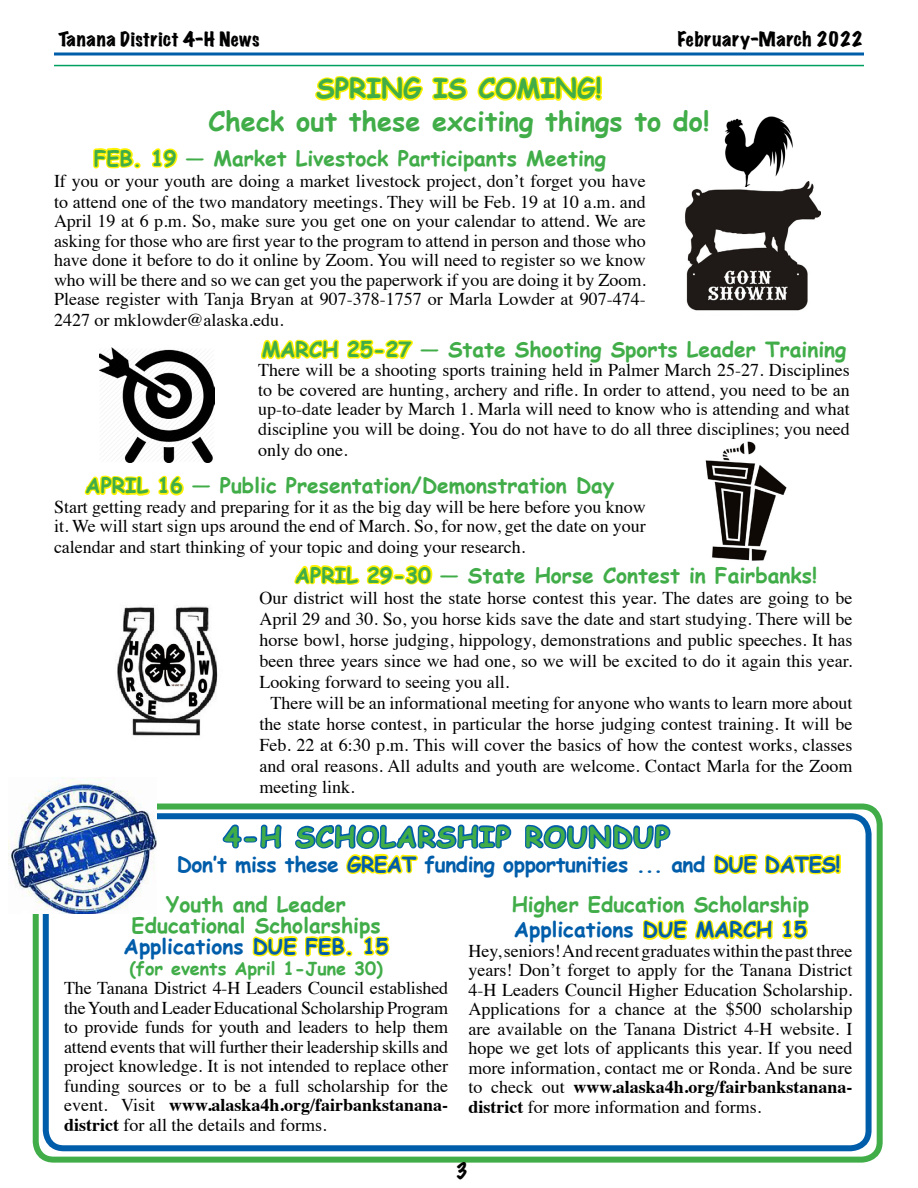
<style>
.page{position:relative;width:918px;height:1188px;background:#fff}
.page>*{position:absolute;margin:0;border:0;box-sizing:border-box;transform-origin:0 0}
.t1{font:700 27px/32.4px "Comic Sans MS";color:#41ad49;text-align:center}
.t2{font:700 27px "Comic Sans MS";letter-spacing:.06em;color:#41ad49}
.t3{font:700 21px/21px "Comic Sans MS";color:#41ad49;text-align:center}
.t4{font:700 21px "Comic Sans MS";letter-spacing:-.02em;color:#005daa}
.t5{font:700 21px "Comic Sans MS";color:#005daa}
.t6{font:100 21px "Marker Felt";color:#000}
.t7{font:18px/19.5px "Times";color:#000;text-align:justify}
.t8{font:expanded 18px "Marker Felt";letter-spacing:.035em;color:#000}
.t9{font:700 18px "Comic Sans MS";color:#41ad49}
.s1{font-weight:700}
</style>
<div class="page">
<svg style="left:54px;top:52px;width:810px;height:4px;background:#3f85bf"></svg>
<hr style="left:54px;top:65px;width:810px;height:1px;background:#00a160">
<img style="left:705px;top:441px;width:82px;height:120px">
<svg style="left:93px;top:147px;width:48px;height:22px"></svg>
<svg style="left:152px;top:148px;width:26px;height:21px"></svg>
<svg style="left:260px;top:339px;width:153px;height:21px"></svg>
<svg style="left:84px;top:475px;width:100px;height:21px"></svg>
<svg style="left:294px;top:564px;width:139px;height:21px"></svg>
<img style="left:685px;top:181px;width:135px;height:130px">
<img style="left:704px;top:116px;width:92px;height:71px">
<svg style="left:313px;top:52px;width:156px;height:49px"></svg>
<svg style="left:476px;top:52px;width:128px;height:49px"></svg>
<img style="left:117px;top:606px;width:101px;height:130px">
<img style="left:99px;top:348px;width:115px;height:114px">
<svg style="left:222px;top:824px;width:60px;height:25px"></svg>
<svg style="left:523px;top:803px;width:149px;height:47px"></svg>
<svg style="left:295px;top:824px;width:217px;height:51px"></svg>
<svg style="left:713px;top:853px;width:128px;height:22px"></svg>
<svg style="left:642px;top:919px;width:131px;height:21px"></svg>
<svg style="left:782px;top:919px;width:26px;height:21px"></svg>
<svg style="left:252px;top:936px;width:101px;height:21px"></svg>
<svg style="left:363px;top:936px;width:27px;height:21px"></svg>
<div style="left:43px;top:813px;width:829px;height:338px;border:6px solid #005daa;border-radius:18px"></div>
<div style="left:33px;top:804px;width:850px;height:359px;border:6px solid #41ad49;border-radius:18px"></div>
<img style="left:9px;top:779px;width:148px;height:134px">
<p class="t8" style="left:58px;top:25px;width:202px">Tanana District 4-H News</p>
<p class="t8" style="left:678px;top:25px;width:186px">February-March 2022</p>
<h1 class="t1" style="left:209px;top:71px;width:502px">SPRING IS COMING!<br>Check out these exciting things to do!</h1>
<p class="t3" style="left:94px;top:147px;width:514px">FEB. 19 — Market Livestock Participants Meeting</p>
<p class="t7" style="left:54px;top:169px;width:593px;line-height:20px">If you or your youth are doing a market livestock project, don’t forget you have to attend one of the two mandatory meetings. They will be Feb. 19 at 10 a.m. and April 19 at 6 p.m. So, make sure you get one on your calendar to attend. We are asking for those who are first year to the program to attend in person and those who have done it before to do it online by Zoom. You will need to register so we know who will be there and so we can get you the paperwork if you are doing it by Zoom.<br>Please register with Tanja Bryan at 907-378-1757 or Marla Lowder at 907-474- 2427 or mklowder@alaska.edu.</p>
<p class="t3" style="left:262px;top:338px;width:586px">MARCH 25-27 — State Shooting Sports Leader Training</p>
<p class="t7" style="left:258px;top:359px;width:593px">There will be a shooting sports training held in Palmer March 25-27. Disciplines to be covered are hunting, archery and rifle. In order to attend, you need to be an up-to-date leader by March 1. Marla will need to know who is attending and what discipline you will be doing. You do not have to do all three disciplines; you need only do one.</p>
<p class="t3" style="left:85px;top:474px;width:531px">APRIL 16 — Public Presentation/Demonstration Day</p>
<p class="t7" style="left:54px;top:495px;width:593px;line-height:20.2px">Start getting ready and preparing for it as the big day will be here before you know it. We will start sign ups around the end of March. So, for now, get the date on your calendar and start thinking of your topic and doing your research.</p>
<p class="t3" style="left:295px;top:564px;width:524px">APRIL 29-30 — State Horse Contest in Fairbanks!</p>
<p class="t7" style="left:260px;top:585px;width:594px;line-height:21px">Our district will host the state horse contest this year. The dates are going to be April 29 and 30. So, you horse kids save the date and start studying. There will be horse bowl, horse judging, hippology, demonstrations and public speeches. It has been three years since we had one, so we will be excited to do it again this year.<br>Looking forward to seeing you all.</p>
<p class="t7" style="left:260px;top:690px;width:594px;line-height:21px;text-indent:11px">There will be an informational meeting for anyone who wants to learn more about the state horse contest, in particular the horse judging contest training. It will be Feb. 22 at 6:30 p.m. This will cover the basics of how the contest works, classes and oral reasons. All adults and youth are welcome. Contact Marla for the Zoom meeting link.</p>
<h1 class="t2" style="left:224px;top:817px;width:447px">4-H SCHOLARSHIP ROUNDUP</h1>
<p class="t4" style="left:177px;top:849px;width:665px">Don’t miss these GREAT funding opportunities ... and DUE DATES!</p>
<p class="t3" style="left:512px;top:893px;width:299px">Higher Education Scholarship</p>
<p class="t5" style="left:514px;top:914px;width:295px">Applications DUE MARCH 15</p>
<p class="t7" style="left:468px;top:939px;width:386px">Hey, seniors! And recent graduates within the past three years! Don’t forget to apply for the Tanana District 4-H Leaders Council Higher Education Scholarship.<br>Applications for a chance at the $500 scholarship are available on the Tanana District 4-H website. I hope we get lots of applicants this year. If you need more information, contact me or Ronda. And be sure to check out <span class="s1">www.alaska4h.org/fairbankstanana&shy;district</span> for more information and forms.</p>
<p class="t3" style="left:132px;top:893px;width:250px">Youth and Leader<br>Educational Scholarships</p>
<p class="t5" style="left:124px;top:931px;width:266px">Applications DUE FEB. 15</p>
<p class="t9" style="left:129px;top:955px;width:255px">(for events April 1-June 30)</p>
<p class="t7" style="left:64px;top:977px;width:386px">The Tanana District 4-H Leaders Council established the Youth and Leader Educational Scholarship Program to provide funds for youth and leaders to help them attend events that will further their leadership skills and project knowledge. It is not intended to replace other funding sources or to be a full scholarship for the event. Visit <span class="s1">www.alaska4h.org/fairbankstanana&shy;district</span> for all the details and forms.</p>
<p class="t6" style="left:456px;top:1155px;width:13px">3</p>
</div>
